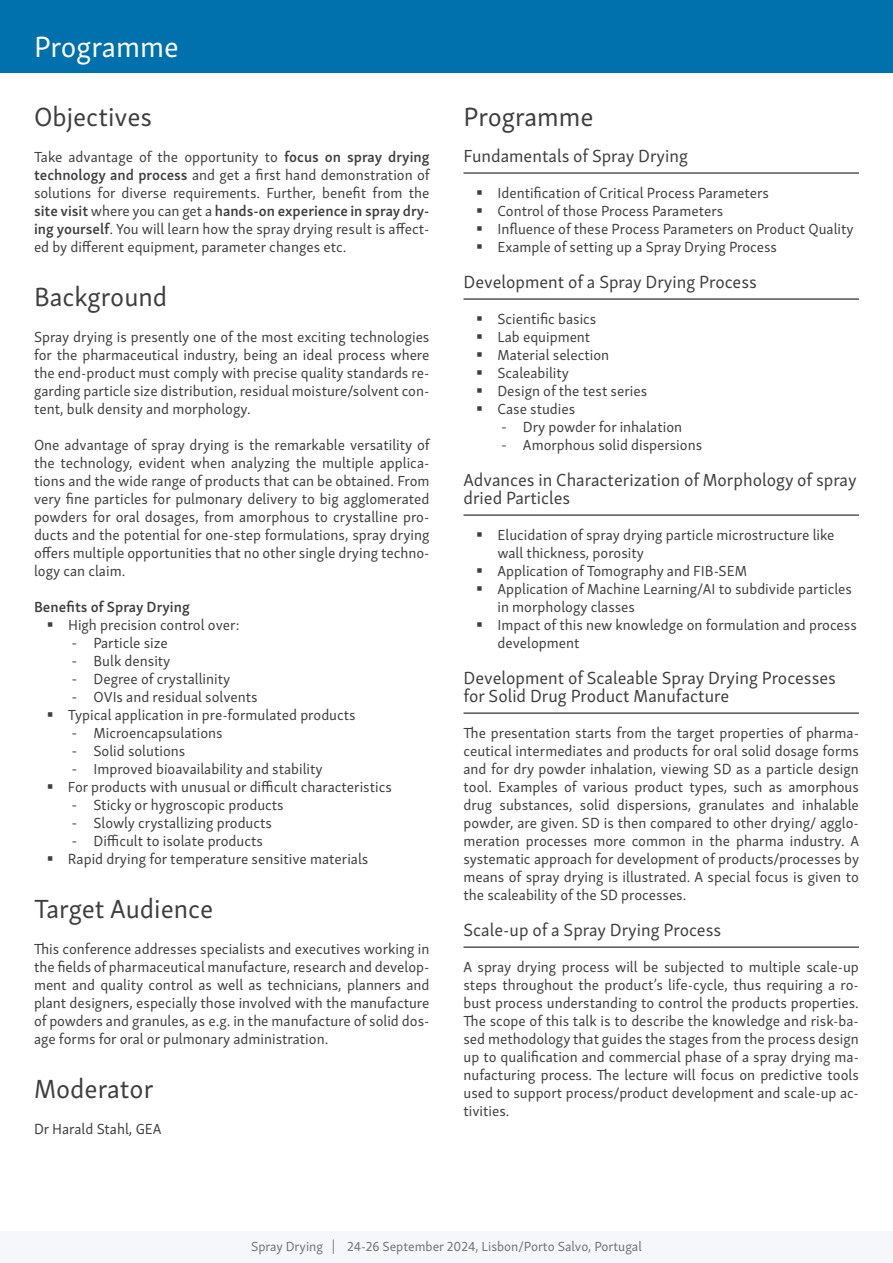
<style>
.page{position:relative;width:893px;height:1263px;background:#fff}
.page>*{position:absolute;margin:0;border:0;box-sizing:border-box;transform-origin:0 0}
.t1{font:30px "Skolar Sans Latn";color:#fff}
.t2{font:27px "Skolar Sans Latn";color:#3e3d40}
.t3{font:18px/18px "Skolar Sans Latn";color:#3e3d40}
.t4{font:15px/18px "Skolar Sans Latn";color:#3e3d40;text-align:justify}
.t5{font:600 15px "Skolar Sans Latn";color:#3e3d40}
.t6{font:13.5px "Skolar Sans Latn";color:#707172}
.s1{font-weight:600}
.s2{font-family:"Myriad Pro"}
</style>
<div class="page">
<div style="left:0;top:0;width:893px;height:72px;background:#0071ad"></div>
<hr style="left:463px;top:173px;width:396px;height:1px;background:#000">
<hr style="left:463px;top:299px;width:396px;height:1px;background:#000">
<hr style="left:463px;top:515px;width:396px;height:1px;background:#000">
<hr style="left:463px;top:713px;width:396px;height:1px;background:#000">
<hr style="left:463px;top:947px;width:396px;height:1px;background:#000">
<div style="left:0;top:1231px;width:893px;height:32px;background:#f5f7fb"></div>
<h1 class="t1" style="left:34px;top:24px;width:146px">Programme</h1>
<h2 class="t2" style="left:34px;top:96px;width:120px">Objectives</h2>
<p class="t4" style="left:34px;top:147px;width:397px">Take advantage of the opportunity to <span class="s1">focus on spray drying technology and process</span> and get a first hand demonstration of solutions for diverse requirements. Further, benefit from the <span class="s1">site visit</span> where you can get a <span class="s1">hands-on experience in spray dry&shy;ing yourself</span>. You will learn how the spray drying result is affect&shy;ed by different equipment, parameter changes etc.</p>
<h2 class="t2" style="left:34px;top:276px;width:135px">Background</h2>
<p class="t4" style="left:34px;top:327px;width:397px">Spray drying is presently one of the most exciting technologies for the pharmaceutical industry, being an ideal process where the end-product must comply with precise quality standards re&shy;garding particle size distribution, residual moisture/solvent con&shy;tent, bulk density and morphology.</p>
<p class="t4" style="left:34px;top:435px;width:397px">One advantage of spray drying is the remarkable versatility of the technology, evident when analyzing the multiple applica&shy;tions and the wide range of products that can be obtained. From very fine particles for pulmonary delivery to big agglomerated powders for oral dosages, from amorphous to crystalline pro&shy;ducts and the potential for one-step formulations, spray drying offers multiple opportunities that no other single drying techno&shy;logy can claim.</p>
<p class="t5" style="left:34px;top:595px;width:157px">Benefits of Spray Drying</p>
<p class="t4" style="left:68px;top:615px;width:173px">High precision control over:</p>
<p class="t4" style="left:72px;top:633px;width:97px"><span class="s2">-</span> Particle size</p>
<p class="t4" style="left:72px;top:651px;width:100px"><span class="s2">-</span> Bulk density</p>
<p class="t4" style="left:72px;top:669px;width:160px"><span class="s2">-</span> Degree of crystallinity</p>
<p class="t4" style="left:68px;top:687px;width:289px"><span class="s2">-</span> OVIs and residual solvents<br>Typical application in pre-formulated products</p>
<p class="t4" style="left:72px;top:723px;width:152px"><span class="s2">-</span> Microencapsulations</p>
<p class="t4" style="left:72px;top:741px;width:115px"><span class="s2">-</span> Solid solutions</p>
<p class="t4" style="left:68px;top:759px;width:325px"><span class="s2">-</span> Improved bioavailability and stability<br>For products with unusual or difficult characteristics</p>
<p class="t4" style="left:72px;top:795px;width:213px"><span class="s2">-</span> Sticky or hygroscopic products</p>
<p class="t4" style="left:72px;top:813px;width:201px"><span class="s2">-</span> Slowly crystallizing products</p>
<p class="t4" style="left:68px;top:831px;width:302px"><span class="s2">-</span> Difficult to isolate products<br>Rapid drying for temperature sensitive materials</p>
<h2 class="t2" style="left:34px;top:888px;width:181px">Target Audience</h2>
<p class="t4" style="left:34px;top:939px;width:397px">This conference addresses specialists and executives working in the fields of pharmaceutical manufacture, research and develop&shy;ment and quality control as well as technicians, planners and plant designers, especially those involved with the manufacture of powders and granules, as e.g. in the manufacture of solid dos&shy;age forms for oral or pulmonary administration.</p>
<h2 class="t2" style="left:34px;top:1068px;width:121px">Moderator</h2>
<p class="t4" style="left:34px;top:1119px;width:129px">Dr Harald Stahl, GEA</p>
<h2 class="t2" style="left:463px;top:96px;width:132px">Programme</h2>
<p class="t3" style="left:463px;top:145px;width:226px">Fundamentals of Spray Drying</p>
<p class="t4" style="left:497px;top:183px;width:358px;text-align:left">Identification of Critical Process Parameters<br>Control of those Process Parameters<br>Influence of these Process Parameters on Product Quality Example of setting up a Spray Drying Process</p>
<p class="t3" style="left:463px;top:271px;width:295px">Development of a Spray Drying Process</p>
<p class="t4" style="left:497px;top:309px;width:151px;text-align:left">Scientific basics<br>Lab equipment<br>Material selection<br>Scaleability<br>Design of the test series<br>Case studies</p>
<p class="t4" style="left:502px;top:417px;width:182px"><span class="s2">-</span> Dry powder for inhalation</p>
<p class="t4" style="left:502px;top:435px;width:202px"><span class="s2">-</span> Amorphous solid dispersions</p>
<p class="t3" style="left:463px;top:469px;width:395px">Advances in Characterization of Morphology of spray dried Particles</p>
<p class="t4" style="left:497px;top:525px;width:361px;text-align:left">Elucidation of spray drying particle microstructure like wall thickness, porosity<br>Application of Tomography and FIB-SEM<br>Application of Machine Learning/AI to subdivide particles in morphology classes<br>Impact of this new knowledge on formulation and process development</p>
<p class="t3" style="left:463px;top:667px;width:374px">Development of Scaleable Spray Drying Processes for Solid Drug Product Manufacture</p>
<p class="t4" style="left:463px;top:723px;width:397px">The presentation starts from the target properties of pharma&shy;ceutical intermediates and products for oral solid dosage forms and for dry powder inhalation, viewing SD as a particle design tool. Examples of various product types, such as amorphous drug substances, solid dispersions, granulates and inhalable powder, are given. SD is then compared to other drying/ agglo&shy;meration processes more common in the pharma industry. A systematic approach for development of products/processes by means of spray drying is illustrated. A special focus is given to the scaleability of the SD processes.</p>
<p class="t3" style="left:463px;top:919px;width:259px">Scale-up of a Spray Drying Process</p>
<p class="t4" style="left:463px;top:957px;width:397px">A spray drying process will be subjected to multiple scale-up steps throughout the product’s life-cycle, thus requiring a ro&shy;bust process understanding to control the products properties.<br>The scope of this talk is to describe the knowledge and risk-ba&shy;sed methodology that guides the stages from the process design up to qualification and commercial phase of a spray drying ma&shy;nufacturing process. The lecture will focus on predictive tools used to support process/product development and scale-up ac&shy;tivities.</p>
<p class="t6" style="left:251px;top:1236px;width:392px">Spray Drying | 24-26 September 2024, Lisbon/Porto Salvo, Portugal</p>
</div>
